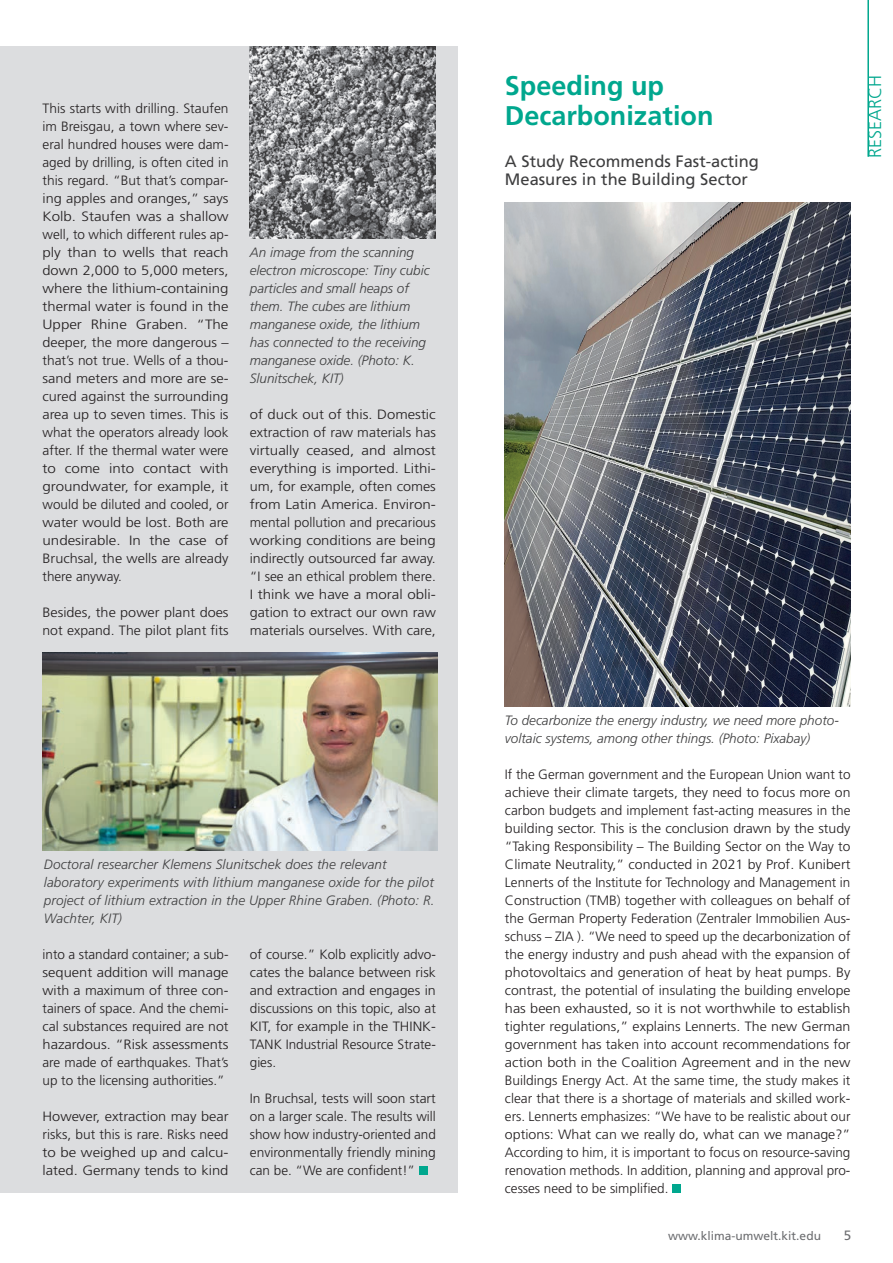
<style>
.page{position:relative;width:893px;height:1263px;background:#fff}
.page>*{position:absolute;margin:0;border:0;box-sizing:border-box;transform-origin:0 0}
.t1{font:700 27px/30px "Frutiger LT Std";color:#00a78e}
.t2{font:300 18px "Frutiger LT Std";color:#00a78e}
.t3{font:16.5px/18px "Frutiger LT Std";color:#3e3e3f}
.t4{font:300 13.5px/18px "Frutiger LT Std";color:#231f20;text-align:justify}
.t5{font:italic 300 13.5px/18px "Frutiger LT Std";color:#3e3e3f}
.t6{font:300 13.5px/18px "Frutiger LT Std";color:#231f20;text-align:justify;scale:1.1 1}
.t7{font:300 13.5px/18px "Frutiger LT Std";color:#231f20;text-align:justify;scale:1.08 1}
.t8{font:300 13.5px/18px "Frutiger LT Std";color:#231f20;scale:1.07 1}
.t9{font:13.5px "Frutiger LT Std";color:#6c6d70}
.t10{font:12px "Frutiger LT Std";color:#6c6d70}
</style>
<div class="page">
<div style="left:0;top:47px;width:457px;height:1146px;background:#dcdddf"></div>
<hr style="left:867px;top:0;width:2px;height:157px;background:#00a78e">
<div style="left:672px;top:1184px;width:9px;height:9px;background:#00a78e"></div>
<div style="left:419px;top:1166px;width:8px;height:9px;background:#00a78e"></div>
<img style="left:505px;top:203px;width:345px;height:504px">
<img style="left:250px;top:47px;width:186px;height:192px">
<img style="left:43px;top:653px;width:394px;height:197px">
<p class="t4" style="left:43px;top:99px;width:188px">This starts with drilling. Staufen im Breisgau, a town where sev&shy;eral hundred houses were dam&shy;aged by drilling, is often cited in this regard. “But that’s compar&shy;ing apples and oranges,” says Kolb. Staufen was a shallow well, to which different rules ap&shy;ply than to wells that reach down 2,000 to 5,000 meters, where the lithium-containing thermal water is found in the Upper Rhine Graben. “The deeper, the more dangerous – that’s not true. Wells of a thou&shy;sand meters and more are se&shy;cured against the surrounding area up to seven times. This is what the operators already look after. If the thermal water were to come into contact with groundwater, for example, it would be diluted and cooled, or water would be lost. Both are undesirable. In the case of Bruchsal, the wells are already there anyway.</p>
<p class="t8" style="left:43px;top:603px;width:175px">Besides, the power plant does not expand. The pilot plant fits</p>
<p class="t5" style="left:250px;top:243px;width:181px">An image from the scanning electron microscope: Tiny cubic particles and small heaps of them. The cubes are lithium manganese oxide, the lithium has connected to the receiving manganese oxide. (Photo: K.<br>Slunitschek, KIT)</p>
<p class="t6" style="left:250px;top:405px;width:171px">of duck out of this. Domestic extraction of raw materials has virtually ceased, and almost everything is imported. Lithi&shy;um, for example, often comes from Latin America. Environ&shy;mental pollution and precarious working conditions are being indirectly outsourced far away. “I see an ethical problem there.<br>I think we have a moral obli&shy;gation to extract our own raw materials ourselves. With care,</p>
<p class="t5" style="left:44px;top:855px;width:392px">Doctoral researcher Klemens Slunitschek does the relevant laboratory experiments with lithium manganese oxide for the pilot project of lithium extraction in the Upper Rhine Graben. (Photo: R.<br>Wachter, KIT)</p>
<p class="t4" style="left:43px;top:945px;width:188px">into a standard container; a sub&shy;sequent addition will manage with a maximum of three con&shy;tainers of space. And the chemi&shy;cal substances required are not hazardous. “Risk assessments are made of earthquakes. That’s up to the licensing authorities.”</p>
<p class="t7" style="left:43px;top:1107px;width:174px">However, extraction may bear risks, but this is rare. Risks need to be weighed up and calcu&shy;lated. Germany tends to kind</p>
<p class="t4" style="left:250px;top:945px;width:188px">of course.” Kolb explicitly advo&shy;cates the balance between risk and extraction and engages in discussions on this topic, also at KIT, for example in the THINK-TANK Industrial Resource Strate&shy;gies.</p>
<p class="t4" style="left:250px;top:1089px;width:188px">In Bruchsal, tests will soon start on a larger scale. The results will show how industry-oriented and environmentally friendly mining can be. “We are confident!”</p>
<h1 class="t1" style="left:505px;top:70px;width:210px">Speeding up<br>Decarbonization</h1>
<p class="t3" style="left:505px;top:152px;width:255px">A Study Recommends Fast-acting<br>Measures in the Building Sector</p>
<h2 class="t2" style="left:865px;top:158px;width:85px;rotate:-90deg">RESEARCH</h2>
<p class="t5" style="left:505px;top:711px;width:335px">To decarbonize the energy industry, we need more photo&shy;voltaic systems, among other things. (Photo: Pixabay)</p>
<p class="t4" style="left:505px;top:765px;width:347px">If the German government and the European Union want to achieve their climate targets, they need to focus more on carbon budgets and implement fast-acting measures in the building sector. This is the conclusion drawn by the study “Taking Responsibility – The Building Sector on the Way to Climate Neutrality,” conducted in 2021 by Prof. Kunibert Lennerts of the Institute for Technology and Management in Construction (TMB) together with colleagues on behalf of the German Property Federation (Zentraler Immobilien Aus&shy;schuss – ZIA ). “We need to speed up the decarbonization of the energy industry and push ahead with the expansion of photovoltaics and generation of heat by heat pumps. By contrast, the potential of insulating the building envelope has been exhausted, so it is not worthwhile to establish tighter regulations,” explains Lennerts. The new German government has taken into account recommendations for action both in the Coalition Agreement and in the new Buildings Energy Act. At the same time, the study makes it clear that there is a shortage of materials and skilled work&shy;ers. Lennerts emphasizes: “We have to be realistic about our options: What can we really do, what can we manage?” According to him, it is important to focus on resource-saving renovation methods. In addition, planning and approval pro&shy;cesses need to be simplified.</p>
<p class="t10" style="left:668px;top:1228px;width:154px">www.klima-umwelt.kit.edu</p>
<p class="t9" style="left:844px;top:1227px;width:9px">5</p>
</div>
